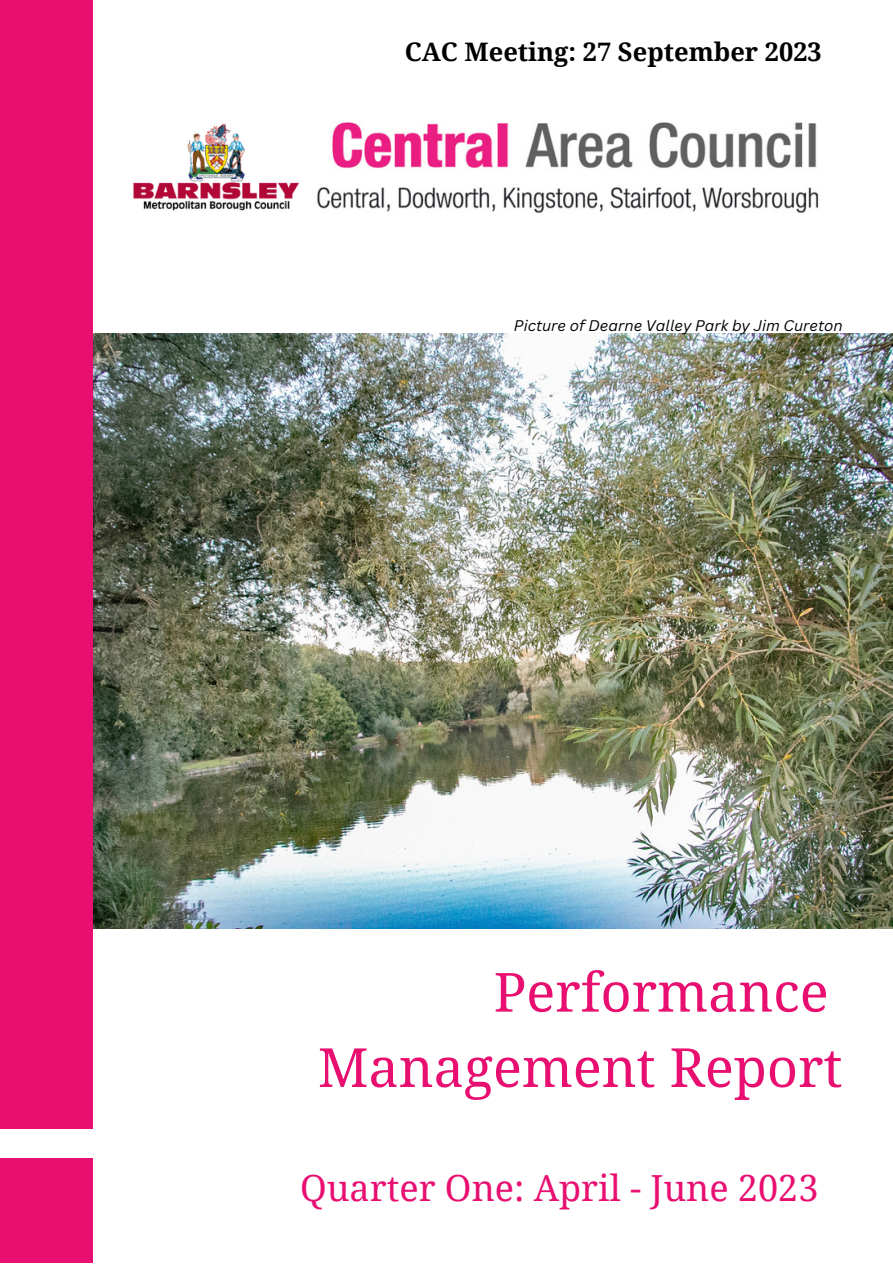
<style>
.page{position:relative;width:893px;height:1264px;background:#fff}
.page>*{position:absolute;margin:0;border:0;box-sizing:border-box;transform-origin:0 0}
.t1{font:54px "Droid Serif";color:#e80f71}
.t2{font:36px "Droid Serif";color:#e80f71}
.t3{font:700 25.5px "Droid Serif";color:#000}
.t4{font:italic 15px "Canva Sans";color:#000}
</style>
<div class="page">
<img style="left:93px;top:333px;width:799px;height:595px">
<div style="left:0;top:0;width:93px;height:1128px;background:#e80f71"></div>
<div style="left:0;top:1157px;width:93px;height:105px;background:#e80f71"></div>
<img style="left:133px;top:122px;width:686px;height:91px">
<p class="t3" style="left:404px;top:37px;width:418px">CAC Meeting: 27 September 2023</p>
<p class="t4" style="left:514px;top:314px;width:330px">Picture of Dearne Valley Park by Jim Cureton</p>
<p class="t1" style="left:493px;top:961px;width:336px">Performance</p>
<p class="t1" style="left:318px;top:1036px;width:526px">Management Report</p>
<p class="t2" style="left:300px;top:1167px;width:520px">Quarter One: April - June 2023</p>
</div>
